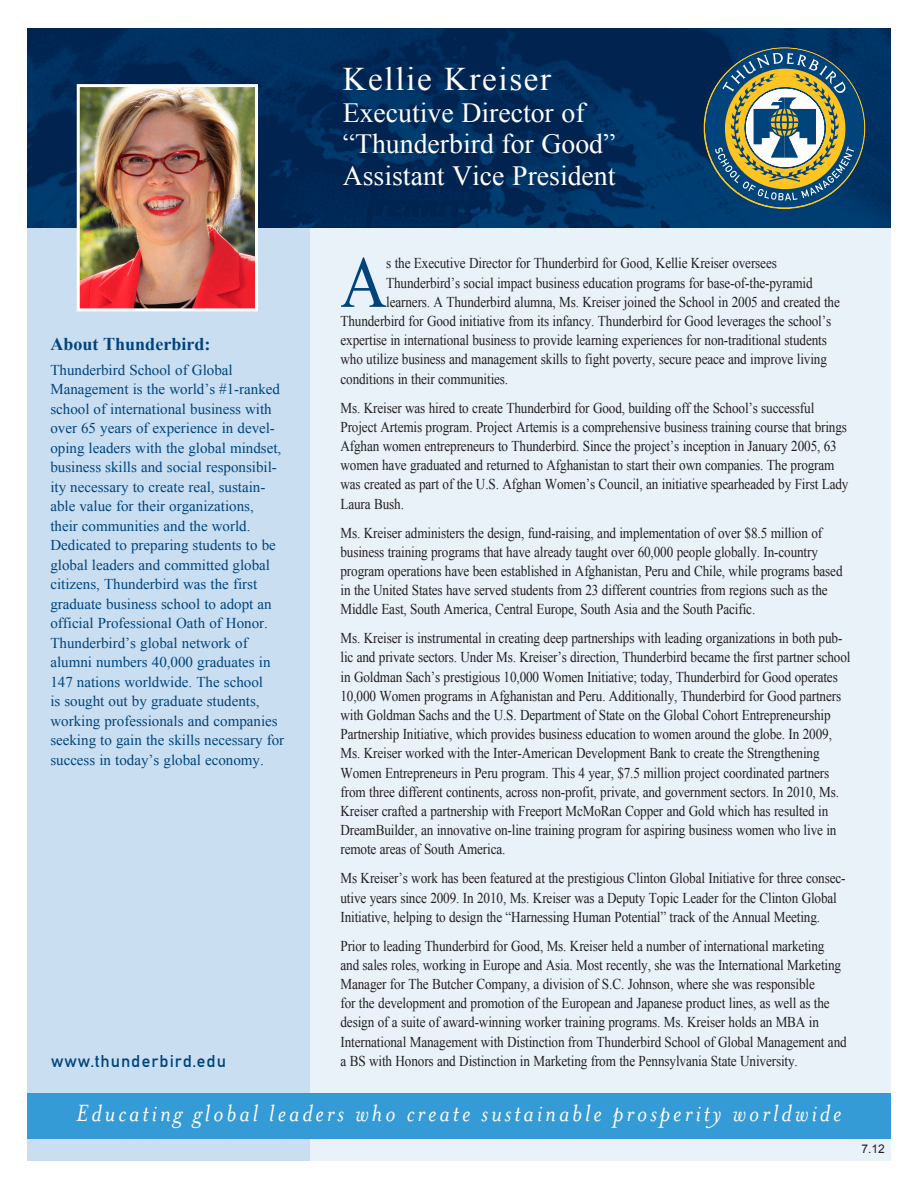
<style>
.page{position:relative;width:918px;height:1188px;background:#fff}
.page>*{position:absolute;margin:0;border:0;box-sizing:border-box;transform-origin:0 0}
.t1{font:73.05px "Times New Roman";color:#00447b;scale:.88 1}
.t2{font:33px "Times New Roman";letter-spacing:.05em;color:#fff}
.t3{font:27.75px/31.5px "Times New Roman";color:#fff}
.t4{font:italic 27px "Mrs Eaves";letter-spacing:.11em;color:#fff}
.t5{font:18px "Mittelschrift Din DOT";letter-spacing:.05em;color:#00447b}
.body_copy{font:700 18px "Times New Roman";color:#00447b}
.t6{font:15px/19.2px "Times New Roman";letter-spacing:-.01em;color:#231f20;scale:.88 1}
.body_copy-2{font:15px/19.5px "Times New Roman";color:#00447b}
.t7{font:12px "Arial";color:#231f20}
</style>
<div class="page">
<div style="left:27px;top:205px;width:283px;height:956px;background:#c9def1"></div>
<div style="left:310px;top:205px;width:581px;height:956px;background:#e9f1f9"></div>
<div style="left:27px;top:1094px;width:864px;height:45px;background:#359bd6"></div>
<img style="left:27px;top:29px;width:864px;height:198px">
<img style="left:81px;top:88px;width:173px;height:219px">
<div style="left:77px;top:84px;width:181px;height:227px;border:3px solid #fff"></div>
<svg style="left:703px;top:47px;width:162px;height:162px;background:#5b7572"></svg>
<p class="t2" style="left:343px;top:57px;width:210px">Kellie Kreiser</p>
<p class="t3" style="left:343px;top:97px;width:274px">Executive Director of “Thunderbird for Good”</p>
<p class="t3" style="left:343px;top:160px;width:274px">Assistant Vice President</p>
<p class="body_copy" style="left:50px;top:331px;width:162px">About Thunderbird:</p>
<p class="body_copy-2" style="left:50px;top:360px;width:235px">Thunderbird School of Global Management is the world’s #1-ranked school of international business with over 65 years of experience in devel&shy;oping leaders with the global mindset, business skills and social responsibil&shy;ity necessary to create real, sustain&shy;able value for their organizations, their communities and the world.<br>Dedicated to preparing students to be global leaders and committed global citizens, Thunderbird was the first graduate business school to adopt an official Professional Oath of Honor.<br>Thunderbird’s global network of alumni numbers 40,000 graduates in 147 nations worldwide. The school<br>is sought out by graduate students, working professionals and companies seeking to gain the skills necessary for success in today’s global economy.</p>
<p class="t1" style="left:340px;top:233px;width:54px">A</p>
<p class="t6" style="left:386px;top:254px;width:445px">s the Executive Director for Thunderbird for Good, Kellie Kreiser oversees</p>
<p class="t6" style="left:386px;top:273px;width:486px">Thunderbird’s social impact business education programs for base-of-the-pyramid</p>
<p class="t6" style="left:386px;top:292px;width:517px">learners. A Thunderbird alumna, Ms. Kreiser joined the School in 2005 and created the</p>
<p class="t6" style="left:340px;top:311px;width:559px">Thunderbird for Good initiative from its infancy. Thunderbird for Good leverages the school’s</p>
<p class="t6" style="left:340px;top:330px;width:554px">expertise in international business to provide learning experiences for non-traditional students</p>
<p class="t6" style="left:340px;top:350px;width:554px">who utilize business and management skills to fight poverty, secure peace and improve living</p>
<p class="t6" style="left:340px;top:369px;width:192px">conditions in their communities.</p>
<p class="t6" style="left:340px;top:398px;width:579px">Ms. Kreiser was hired to create Thunderbird for Good, building off the School’s successful Project Artemis program. Project Artemis is a comprehensive business training course that brings Afghan women entrepreneurs to Thunderbird. Since the project’s inception in January 2005, 63 women have graduated and returned to Afghanistan to start their own companies. The program was created as part of the U.S. Afghan Women’s Council, an initiative spearheaded by First Lady Laura Bush.</p>
<p class="t6" style="left:340px;top:523px;width:572px">Ms. Kreiser administers the design, fund-raising, and implementation of over $8.5 million of business training programs that have already taught over 60,000 people globally. In-country program operations have been established in Afghanistan, Peru and Chile, while programs based in the United States have served students from 23 different countries from regions such as the Middle East, South America, Central Europe, South Asia and the South Pacific.</p>
<p class="t6" style="left:340px;top:628px;width:581px">Ms. Kreiser is instrumental in creating deep partnerships with leading organizations in both pub&shy;lic and private sectors. Under Ms. Kreiser’s direction, Thunderbird became the first partner school in Goldman Sach’s prestigious 10,000 Women Initiative; today, Thunderbird for Good operates 10,000 Women programs in Afghanistan and Peru. Additionally, Thunderbird for Good partners with Goldman Sachs and the U.S. Department of State on the Global Cohort Entrepreneurship Partnership Initiative, which provides business education to women around the globe. In 2009, Ms. Kreiser worked with the Inter-American Development Bank to create the Strengthening Women Entrepreneurs in Peru program. This 4 year, $7.5 million project coordinated partners from three different continents, across non-profit, private, and government sectors. In 2010, Ms.<br>Kreiser crafted a partnership with Freeport McMoRan Copper and Gold which has resulted in DreamBuilder, an innovative on-line training program for aspiring business women who live in remote areas of South America.</p>
<p class="t6" style="left:340px;top:868px;width:575px">Ms Kreiser’s work has been featured at the prestigious Clinton Global Initiative for three consec&shy;utive years since 2009. In 2010, Ms. Kreiser was a Deputy Topic Leader for the Clinton Global<br>Initiative, helping to design the “Harnessing Human Potential” track of the Annual Meeting.</p>
<p class="t6" style="left:340px;top:936px;width:577px">Prior to leading Thunderbird for Good, Ms. Kreiser held a number of international marketing and sales roles, working in Europe and Asia. Most recently, she was the International Marketing Manager for The Butcher Company, a division of S.C. Johnson, where she was responsible<br>for the development and promotion of the European and Japanese product lines, as well as the design of a suite of award-winning worker training programs. Ms. Kreiser holds an MBA in International Management with Distinction from Thunderbird School of Global Management and</p>
<p class="t5" style="left:51px;top:1051px;width:177px">www.thunderbird.edu</p>
<p class="t6" style="left:340px;top:1051px;width:521px">a BS with Honors and Distinction in Marketing from the Pennsylvania State University.</p>
<p class="t4" style="left:76px;top:1098px;width:767px">Educating global leaders who create sustainable prosperity worldwide</p>
<p class="t7" style="left:862px;top:1141px;width:25px">7.12</p>
</div>
